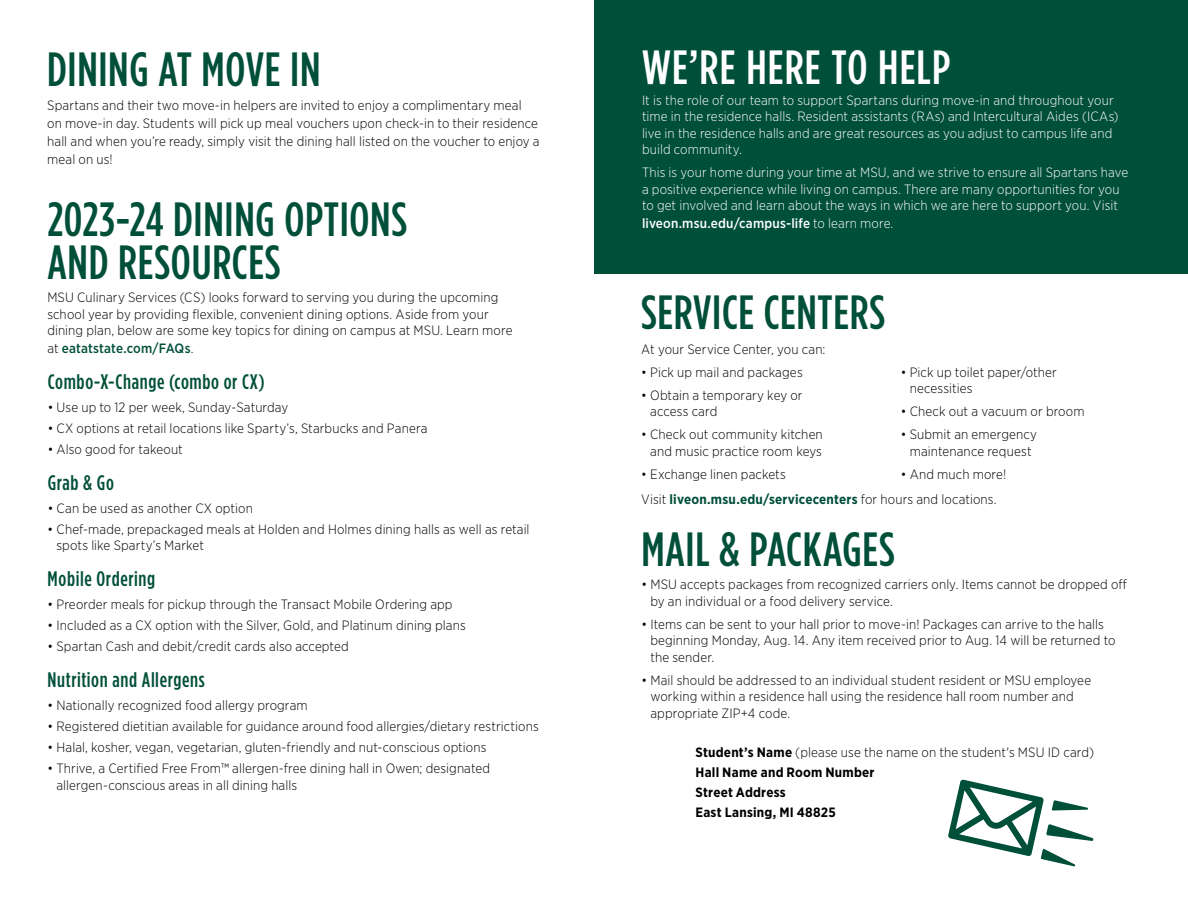
<style>
.page{position:relative;width:1188px;height:918px;background:#fff}
.page>*{position:absolute;margin:0;border:0;box-sizing:border-box;transform-origin:0 0}
.large_section_header{font:500 48px/43.5px "Gotham Condensed";letter-spacing:.015em;color:#004f39}
.section_header{font:500 48px "Gotham Condensed";letter-spacing:.025em;color:#fff}
.section_header-2{font:500 21px "Gotham Condensed";letter-spacing:.03em;color:#004f39}
.body_copy{font:300 13.5px/16.5px "Gotham Narrow";letter-spacing:.01em;color:#000}
.body_copy-2{font:300 13.5px/16.5px "Gotham Narrow";letter-spacing:.01em;color:#fff}
.body_copy-3{font:700 13.5px "Gotham Narrow";letter-spacing:.015em;color:#004f39}
.body_copy-4{font:700 13.5px "Gotham Narrow";letter-spacing:.015em;color:#000}
.body_copy-5{font:500 13.5px "Gotham Narrow";letter-spacing:.015em;color:#fff}
.body_copy-6{font:500 13.5px "Gotham Narrow";letter-spacing:.01em;color:#004f39}
.s1{font-weight:300;color:#000}
.s2{font-weight:300}
.s3{font-weight:300;color:#000101}
.s4{font-weight:700}
</style>
<div class="page">
<div style="left:594px;top:0;width:594px;height:273px;background:#004f39"></div>
<svg style="left:948px;top:779px;width:146px;height:88px"></svg>
<p class="large_section_header" style="left:47px;top:47px;width:275px">DINING AT MOVE IN</p>
<p class="body_copy" style="left:47px;top:96px;width:494px;line-height:18px">Spartans and their two move-in helpers are invited to enjoy a complimentary meal on move-in day. Students will pick up meal vouchers upon check-in to their residence hall and when you’re ready, simply visit the dining hall listed on the voucher to enjoy a meal on us!</p>
<p class="large_section_header" style="left:47px;top:197px;width:361px">2023-24 DINING OPTIONS<br>AND RESOURCES</p>
<p class="body_copy" style="left:47px;top:289px;width:467px">MSU Culinary Services (CS) looks forward to serving you during the upcoming school year by providing flexible, convenient dining options. Aside from your dining plan, below are some key topics for dining on campus at MSU. Learn more</p>
<p class="body_copy-6" style="left:47px;top:340px;width:148px"><span class="s1">at</span> eatatstate.com/FAQs<span class="s1">.</span></p>
<p class="section_header-2" style="left:48px;top:370px;width:219px">Combo-X-Change (combo or CX)</p>
<p class="body_copy" style="left:48px;top:398px;width:242px">• Use up to 12 per week, Sunday-Saturday</p>
<p class="body_copy" style="left:48px;top:420px;width:381px">• CX options at retail locations like Sparty’s, Starbucks and Panera</p>
<p class="body_copy" style="left:48px;top:441px;width:137px">• Also good for takeout</p>
<p class="section_header-2" style="left:48px;top:471px;width:68px">Grab &amp; Go</p>
<p class="body_copy" style="left:48px;top:499px;width:207px">• Can be used as another CX option</p>
<p class="body_copy" style="left:57px;top:520px;width:475px;text-indent:-9px">• Chef-made, prepackaged meals at Holden and Holmes dining halls as well as retail spots like Sparty’s Market</p>
<p class="section_header-2" style="left:48px;top:567px;width:109px">Mobile Ordering</p>
<p class="body_copy" style="left:48px;top:595px;width:406px">• Preorder meals for pickup through the Transact Mobile Ordering app</p>
<p class="body_copy" style="left:48px;top:617px;width:420px">• Included as a CX option with the Silver, Gold, and Platinum dining plans</p>
<p class="body_copy" style="left:48px;top:638px;width:303px">• Spartan Cash and debit/credit cards also accepted</p>
<p class="section_header-2" style="left:48px;top:668px;width:159px">Nutrition and Allergens</p>
<p class="body_copy" style="left:48px;top:696px;width:262px">• Nationally recognized food allergy program</p>
<p class="body_copy" style="left:48px;top:718px;width:493px">• Registered dietitian available for guidance around food allergies/dietary restrictions</p>
<p class="body_copy" style="left:48px;top:739px;width:440px">• Halal, kosher, vegan, vegetarian, gluten-friendly and nut-conscious options</p>
<p class="body_copy" style="left:56px;top:760px;width:435px;text-indent:-9px">• Thrive, a Certified Free From™ allergen-free dining hall in Owen; designated allergen-conscious areas in all dining halls</p>
<p class="section_header" style="left:642px;top:39px;width:310px">WE’RE HERE TO HELP</p>
<p class="body_copy-2" style="left:642px;top:91px;width:478px">It is the role of our team to support Spartans during move-in and throughout your time in the residence halls. Resident assistants (RAs) and Intercultural Aides (ICAs) live in the residence halls and are great resources as you adjust to campus life and build community.</p>
<p class="body_copy-2" style="left:642px;top:164px;width:488px">This is your home during your time at MSU, and we strive to ensure all Spartans have a positive experience while living on campus. There are many opportunities for you to get involved and learn about the ways in which we are here to support you. Visit</p>
<p class="body_copy-5" style="left:642px;top:215px;width:253px">liveon.msu.edu/campus-life <span class="s2">to learn more.</span></p>
<p class="large_section_header" style="left:641px;top:290px;width:246px">SERVICE CENTERS</p>
<p class="body_copy" style="left:641px;top:340px;width:186px">At your Service Center, you can:</p>
<p class="body_copy" style="left:641px;top:363px;width:163px">• Pick up mail and packages</p>
<p class="body_copy" style="left:650px;top:386px;width:154px;text-indent:-9px">• Obtain a temporary key or access card</p>
<p class="body_copy" style="left:641px;top:426px;width:183px;text-align:center">• Check out community kitchen and music practice room keys</p>
<p class="body_copy" style="left:641px;top:465px;width:146px">• Exchange linen packets</p>
<p class="body_copy" style="left:910px;top:363px;width:149px;text-indent:-9px">• Pick up toilet paper/other necessities</p>
<p class="body_copy" style="left:901px;top:403px;width:185px">• Check out a vacuum or broom</p>
<p class="body_copy" style="left:901px;top:426px;width:138px;text-align:center">• Submit an emergency maintenance request</p>
<p class="body_copy" style="left:901px;top:465px;width:107px">• And much more!</p>
<p class="body_copy-3" style="left:641px;top:490px;width:357px"><span class="s3">Visit</span> liveon.msu.edu/servicecenters <span class="s3">for hours and locations.</span></p>
<p class="large_section_header" style="left:642px;top:528px;width:255px">MAIL &amp; PACKAGES</p>
<p class="body_copy" style="left:650px;top:576px;width:478px;text-indent:-9px">• MSU accepts packages from recognized carriers only. Items cannot be dropped off by an individual or a food delivery service.</p>
<p class="body_copy" style="left:650px;top:615px;width:467px;text-indent:-9px">• Items can be sent to your hall prior to move-in! Packages can arrive to the halls beginning Monday, Aug. 14. Any item received prior to Aug. 14 will be returned to the sender.</p>
<p class="body_copy" style="left:650px;top:671px;width:442px;text-indent:-9px">• Mail should be addressed to an individual student resident or MSU employee working within a residence hall using the residence hall room number and appropriate ZIP+4 code.</p>
<p class="body_copy" style="left:696px;top:744px;width:400px"><span class="s4">Student’s Name</span> (please use the name on the student's MSU ID card)</p>
<p class="body_copy-4" style="left:696px;top:764px;width:181px">Hall Name and Room Number</p>
<p class="body_copy-4" style="left:696px;top:784px;width:92px">Street Address</p>
<p class="body_copy-4" style="left:696px;top:804px;width:142px">East Lansing, MI 48825</p>
</div>
